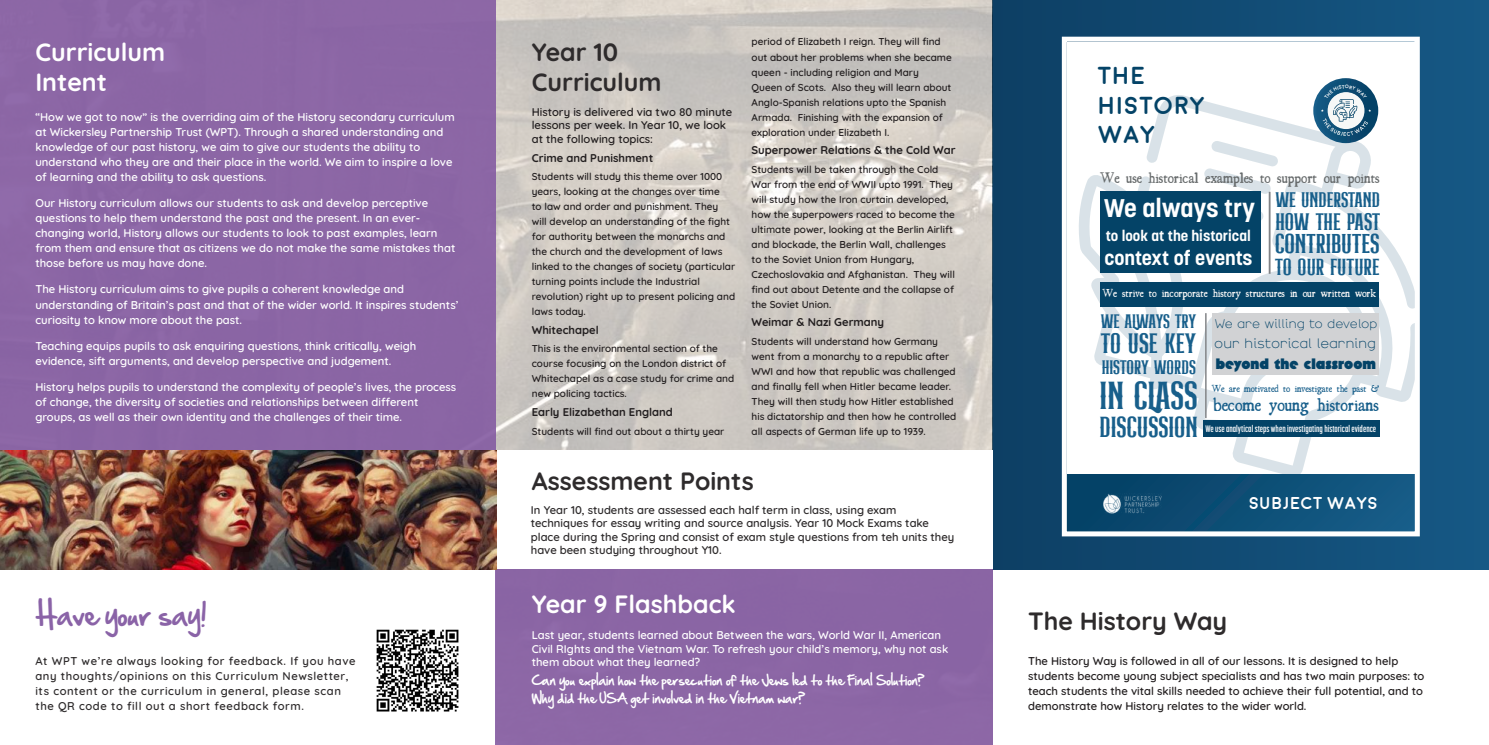
<style>
.page{position:relative;width:1489px;height:745px;background:#fff}
.page>*{position:absolute;margin:0;border:0;box-sizing:border-box;transform-origin:0 0}
.t1{font:38px "Hermona";color:#185f8b}
.t2{font:28.12px "Hermona";color:#185f8b}
.t3{font:27.25px "Hermona";letter-spacing:-.01em;color:#185f8b}
.t4{font:26.5px "Hermona";letter-spacing:-.01em;color:#185f8b}
.t5{font:700 25.38px "Korolev";color:#fff}
.t6{font:700 25px/30px "Quicksand";color:#2e2b2c}
.t7{font:700 25px/30px "Quicksand";color:#fff}
.t8{font:25px "Hand Of Sean";color:#8a63a7}
.t9{font:700 24.5px/29.4px "Moon";color:#044367}
.t10{font:23.25px "Hermona";letter-spacing:-.01em;color:#185f8b}
.t11{font:22.62px "Hermona";letter-spacing:-.01em;color:#185f8b}
.t12{font:20.5px "Hermona";letter-spacing:-.01em;color:#185f8b}
.t13{font:700 20.12px "Korolev";color:#fff}
.t14{font:19px "Hermona";letter-spacing:-.015em;color:#185f8b}
.t15{font:17.75px "Essays 1743";color:#185f8b}
.t16{font:700 17.12px "Moon";color:#fff}
.t17{font:900 16.25px "Arbotek";color:#044367}
.t18{font:700 14.88px "Korolev";color:#fff}
.t19{font:300 14.75px "Arbotek";color:#044367}
.t20{font:14.62px "Essays 1743";color:#686c6d}
.t21{font:300 13.5px "Arbotek";letter-spacing:-.005em;color:#044367}
.t22{font:11.88px/18.5px "Hand Of Sean";color:#fff}
.t23{font:600 11.25px/15px "Quicksand";color:#fff}
.t24{font:600 11.25px/15px "Quicksand";color:#231f20}
.t25{font:600 11.25px/13.5px "Quicksand";color:#2e2b2c}
.t26{font:600 11.25px/15px "Quicksand";letter-spacing:.05em;color:#2e2b2c}
.t27{font:700 11.25px "Quicksand";color:#231f20}
.t28{font:11px "Essays 1743";color:#fbf9f8}
.t29{font:600 10px/15px "Quicksand";color:#231f20}
.t30{font:9.75px "Essays 1743";color:#185f8b}
.t31{font:700 9.38px "Korolev Compressed";color:#fbfbfc}
.s1{font-family:"Hermona";font-weight:400;font-size:19px;color:#185f8b}
</style>
<div class="page">
<div style="left:992px;top:0;width:496px;height:569px;background:linear-gradient(to right,#0d3f64,#165885)"></div>
<img style="left:496px;top:0;width:496px;height:450px">
<div style="left:0;top:0;width:496px;height:569px;background:#8b66a5"></div>
<img style="left:376px;top:629px;width:83px;height:83px">
<svg style="left:1059px;top:34px;width:363px;height:504px"></svg>
<div style="left:495px;top:569px;width:497px;height:175px;background:#8b66a5"></div>
<img style="left:0;top:450px;width:496px;height:119px">
<svg style="left:1320px;top:85px;width:50px;height:51px"></svg>
<p class="t29" style="left:751px;top:33px;width:202px">period of Elizabeth I reign. They will find out about her problems when she became queen - including religion and Mary Queen of Scots. Also they will learn about Anglo-Spanish relations upto the Spanish Armada. Finishing with the expansion of exploration under Elizabeth I.</p>
<p class="t27" style="left:751px;top:141px;width:205px">Superpower Relations &amp; the Cold War</p>
<p class="t29" style="left:751px;top:160px;width:205px">Students will be taken through the Cold War from the end of WWII upto 1991. They will study how the Iron curtain developed, how the superpowers raced to become the ultimate power, looking at the Berlin Airlift and blockade, the Berlin Wall, challenges to the Soviet Union from Hungary, Czechoslovakia and Afghanistan. They will find out about Detente and the collapse of the Soviet Union.</p>
<p class="t27" style="left:751px;top:313px;width:134px">Weimar &amp; Nazi Germany</p>
<p class="t29" style="left:751px;top:333px;width:206px">Students will understand how Germany went from a monarchy to a republic after WWI and how that republic was challenged and finally fell when Hitler became leader.<br>They will then study how Hitler established his dictatorship and then how he controlled all aspects of German life up to 1939.</p>
<h3 class="t6" style="left:531px;top:463px;width:224px">Assessment Points</h3>
<p class="t25" style="left:531px;top:501px;width:425px">In Year 10, students are assessed each half term in class, using exam techniques for essay writing and source analysis. Year 10 Mock Exams take place during the Spring and consist of exam style questions from teh units they have been studying throughout Y10.</p>
<h3 class="t7" style="left:531px;top:586px;width:205px">Year 9 Flashback</h3>
<p class="t23" style="left:531px;top:626px;width:418px;line-height:13.5px">Last year, students learned about Between the wars, World War II, American<br>Civil RIghts and the Vietnam War. To refresh your child’s memory, why not ask them about what they learned?</p>
<p class="t22" style="left:531px;top:670px;width:394px">Can you explain how the persecution of the Jews led to the Final Solution?<br>Why did the USA get involved in the Vietnam war?</p>
<h3 class="t7" style="left:35px;top:34px;width:131px">Curriculum<br>Intent</h3>
<h3 class="t6" style="left:531px;top:34px;width:131px">Year 10<br>Curriculum</h3>
<p class="t24" style="left:531px;top:104px;width:202px;line-height:13.5px">History is delivered via two 80 minute lessons per week. In Year 10, we look at the following topics:</p>
<p class="t27" style="left:531px;top:149px;width:123px">Crime and Punishment</p>
<p class="t29" style="left:531px;top:168px;width:205px">Students will study this theme over 1000 years, looking at the changes over time<br>to law and order and punishment. They will develop an understanding of the fight for authority between the monarchs and the church and the development of laws linked to the changes of society (particular turning points include the Industrial revolution) right up to present policing and laws today.</p>
<p class="t27" style="left:531px;top:321px;width:68px">Whitechapel</p>
<p class="t29" style="left:531px;top:340px;width:204px">This is the environmental section of the course focusing on the London district of Whitechapel as a case study for crime and new policing tactics.</p>
<p class="t27" style="left:531px;top:403px;width:143px">Early Elizabethan England</p>
<p class="t29" style="left:531px;top:422px;width:194px">Students will find out about a thirty year</p>
<p class="t23" style="left:35px;top:108px;width:421px">“How we got to now” is the overriding aim of the History secondary curriculum at Wickersley Partnership Trust (WPT). Through a shared understanding and knowledge of our past history, we aim to give our students the ability to understand who they are and their place in the world. We aim to inspire a love of learning and the ability to ask questions.</p>
<p class="t23" style="left:35px;top:194px;width:421px">Our History curriculum allows our students to ask and develop perceptive questions to help them understand the past and the present. In an ever&shy;changing world, History allows our students to look to past examples, learn from them and ensure that as citizens we do not make the same mistakes that those before us may have done.</p>
<p class="t23" style="left:35px;top:280px;width:424px">The History curriculum aims to give pupils a coherent knowledge and understanding of Britain’s past and that of the wider world. It inspires students’ curiosity to know more about the past.</p>
<p class="t23" style="left:35px;top:337px;width:382px">Teaching equips pupils to ask enquiring questions, think critically, weigh evidence, sift arguments, and develop perspective and judgement.</p>
<p class="t23" style="left:35px;top:378px;width:422px">History helps pupils to understand the complexity of people’s lives, the process of change, the diversity of societies and relationships between different groups, as well as their own identity and the challenges of their time.</p>
<h3 class="t8" style="left:35px;top:591px;width:173px">Have your say!</h3>
<p class="t26" style="left:35px;top:651px;width:321px">At WPT we’re always looking for feedback. If you have any thoughts/opinions on this Curriculum Newsletter, its content or the curriculum in general, please scan the QR code to fill out a short feedback form.</p>
<h3 class="t9" style="left:1097px;top:62px;width:109px">THE<br>HISTORY<br>WAY</h3>
<h3 class="t20" style="left:1099px;top:168px;width:281px">We use historical examples to support our points</h3>
<h3 class="t5" style="left:1103px;top:192px;width:152px">We always try</h3>
<h3 class="t18" style="left:1105px;top:226px;width:146px">to look at the historical</h3>
<h3 class="t13" style="left:1104px;top:245px;width:150px">context of events</h3>
<h3 class="t12" style="left:1275px;top:191px;width:106px">WE UNDERSTAND</h3>
<h3 class="t10" style="left:1275px;top:212px;width:107px">HOW THE PAST</h3>
<h3 class="t11" style="left:1274px;top:257px;width:106px">TO OUR FUTURE</h3>
<h3 class="t4" style="left:1274px;top:233px;width:106px">CONTRIBUTES</h3>
<p class="t28" style="left:1102px;top:285px;width:275px">We strive to incorporate history structures in our written work</p>
<h3 class="t14" style="left:1100px;top:312px;width:97px">WE ALWAYS TRY</h3>
<h3 class="t21" style="left:1214px;top:316px;width:164px">We are willing to develop</h3>
<h3 class="t19" style="left:1214px;top:335px;width:163px">our historical learning</h3>
<h3 class="t3" style="left:1100px;top:331px;width:97px">TO USE KEY</h3>
<h1 class="t1" style="left:1099px;top:379px;width:99px">IN CLASS</h1>
<h3 class="t17" style="left:1101px;top:354px;width:276px"><span class="s1">HISTORY WORDS</span> beyond the classroom</h3>
<p class="t30" style="left:1211px;top:382px;width:170px">We are motivated to investigate the past &amp;</p>
<h3 class="t15" style="left:1212px;top:392px;width:167px">become young historians</h3>
<h2 class="t2" style="left:1099px;top:415px;width:100px">DISCUSSION</h2>
<p class="t31" style="left:1205px;top:423px;width:172px">We use analytical steps when investigating historical evidence</p>
<h3 class="t16" style="left:1248px;top:494px;width:131px">SUBJECT WAYS</h3>
<h3 class="t6" style="left:1028px;top:603px;width:200px">The History Way</h3>
<p class="t24" style="left:1028px;top:651px;width:398px">The History Way is followed in all of our lessons. It is designed to help students become young subject specialists and has two main purposes: to teach students the vital skills needed to achieve their full potential, and to demonstrate how History relates to the wider world.</p>
</div>
